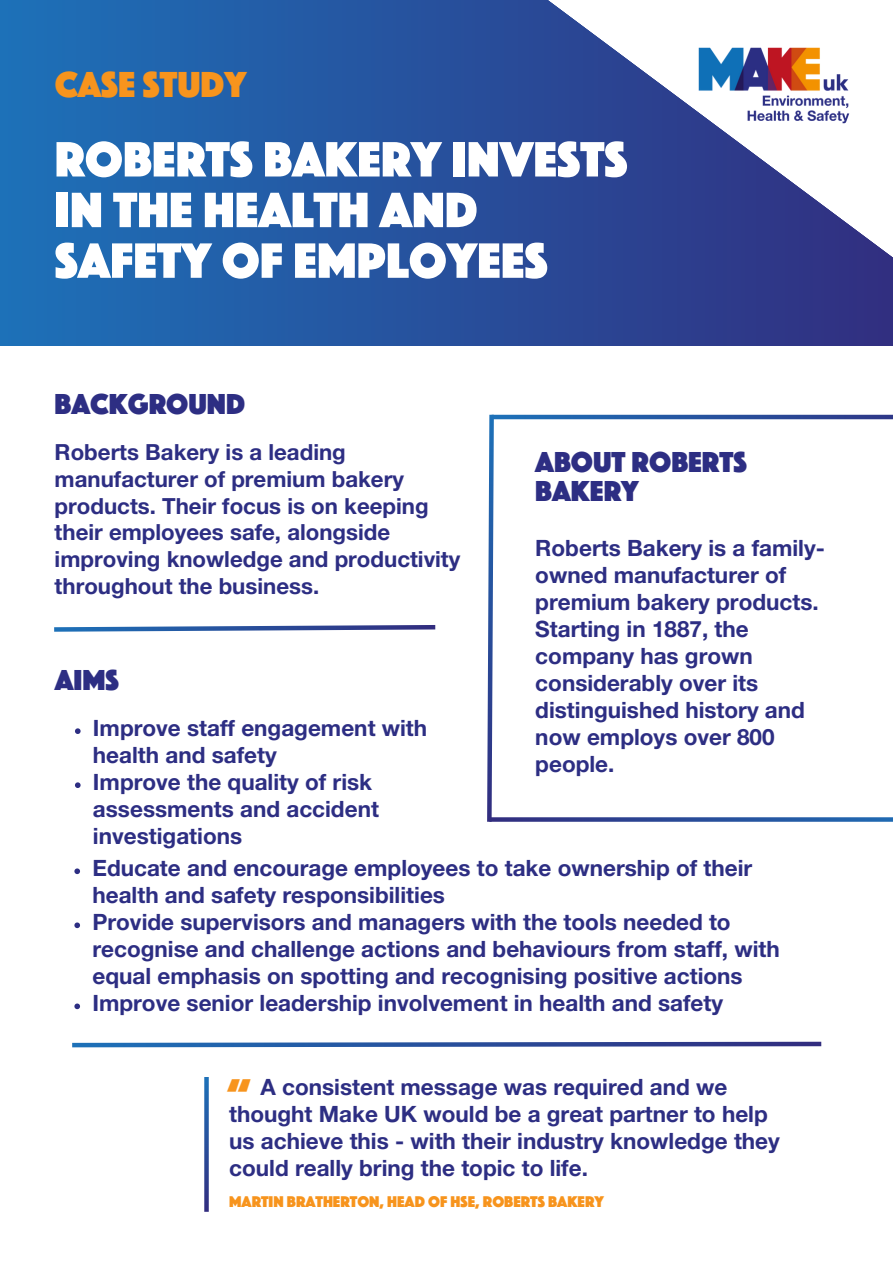
<style>
.page{position:relative;width:893px;height:1264px;background:#fff}
.page>*{position:absolute;margin:0;border:0;box-sizing:border-box;transform-origin:0 0}
.t1{font:51.6px/50.7px "Phosphate Pro Solid";color:#fff}
.t2{font:46.2px "Phosphate Pro Solid";color:#f7941d}
.t3{font:37.5px "Phosphate Pro Solid";color:#f7941d}
.t4{font:30px/29.2px "Phosphate Pro Solid";color:#2d2e83}
.t5{font:700 22.5px/27px "Helvetica Neue LT Pro";color:#2d2e83}
.t6{font:700 22.2px/26.7px "Helvetica Neue LT Pro";color:#2d2e83}
.t7{font:16.2px "Phosphate Pro Solid";color:#f7941d}
</style>
<div class="page">
<div style="left:0;top:0;width:892px;height:345px;background:linear-gradient(to right,#1d71b8,#312f80)"></div>
<svg style="left:526px;top:0;width:366px;height:270px"></svg>
<img style="left:698px;top:47px;width:151px;height:76px">
<svg style="left:496px;top:817px;width:396px;height:4px;background:#37579f"></svg>
<svg style="left:54px;top:625px;width:382px;height:7px"></svg>
<svg style="left:75px;top:728px;width:6px;height:6px"></svg>
<svg style="left:75px;top:782px;width:6px;height:6px"></svg>
<svg style="left:496px;top:415px;width:396px;height:4px;background:#25549f"></svg>
<svg style="left:487px;top:414px;width:9px;height:408px"></svg>
<svg style="left:74px;top:868px;width:6px;height:6px"></svg>
<svg style="left:74px;top:922px;width:6px;height:6px"></svg>
<svg style="left:74px;top:1003px;width:6px;height:6px"></svg>
<svg style="left:204px;top:1077px;width:5px;height:134px"></svg>
<svg style="left:72px;top:1041px;width:750px;height:7px"></svg>
<h2 class="t3" style="left:55px;top:62px;width:193px">CASE STUDY</h2>
<h1 class="t1" style="left:55px;top:134px;width:574px">ROBERTS BAKERY INVESTS<br>IN THE HEALTH AND<br>SAFETY OF EMPLOYEES</h1>
<h3 class="t4" style="left:55px;top:389px;width:192px">BACKGROUND</h3>
<h5 class="t6" style="left:55px;top:442px;width:407px">Roberts Bakery is a leading manufacturer of premium bakery products. Their focus is on keeping their employees safe, alongside improving knowledge and productivity throughout the business.</h5>
<h4 class="t4" style="left:55px;top:665px;width:66px">AIMS</h4>
<h5 class="t5" style="left:93px;top:718px;width:336px">Improve staff engagement with health and safety</h5>
<h4 class="t5" style="left:93px;top:772px;width:287px">Improve the quality of risk assessments and accident investigations</h4>
<p class="t4" style="left:535px;top:447px;width:213px">ABOUT ROBERTS<br>BAKERY</p>
<p class="t5" style="left:535px;top:537px;width:291px">Roberts Bakery is a family&shy;owned manufacturer of premium bakery products.<br>Starting in 1887, the company has grown considerably over its distinguished history and now employs over 800 people.</p>
<p class="t5" style="left:92px;top:858px;width:661px">Educate and encourage employees to take ownership of their health and safety responsibilities</p>
<p class="t5" style="left:92px;top:912px;width:688px">Provide supervisors and managers with the tools needed to recognise and challenge actions and behaviours from staff, with equal emphasis on spotting and recognising positive actions</p>
<p class="t5" style="left:92px;top:993px;width:632px">Improve senior leadership involvement in health and safety</p>
<p class="t5" style="left:229px;top:1076px;width:552px;text-indent:31px">A consistent message was required and we thought Make UK would be a great partner to help us achieve this - with their industry knowledge they could really bring the topic to life.</p>
<h5 class="t7" style="left:229px;top:1191px;width:376px">MARTIN BRATHERTON, HEAD OF HSE, ROBERTS BAKERY</h5>
<p class="t2" style="left:227px;top:1066px;width:25px">“</p>
</div>
